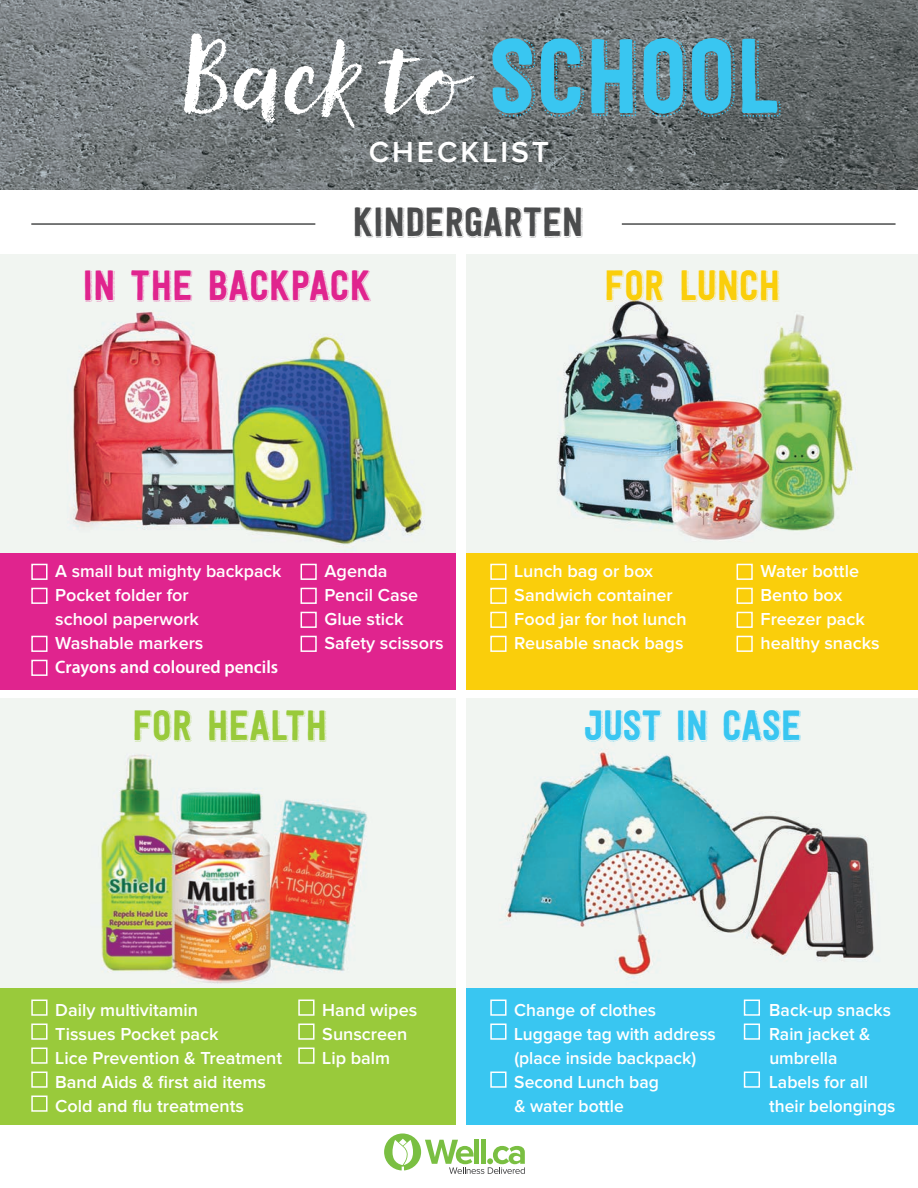
<style>
.page{position:relative;width:918px;height:1188px;background:#fff}
.page>*{position:absolute;margin:0;border:0;box-sizing:border-box;transform-origin:0 0}
.t1{font:104.4px "Canvas Script";color:#fff}
.t2{font:42px "Festivo Letters No 11";color:#e0248e}
.t3{font:42px "Festivo Letters No 11";letter-spacing:-.01em;color:#39c6f1}
.t4{font:42px "Festivo Letters No 11";color:#99ca3b}
.t5{font:42px "Festivo Letters No 11";color:#face0b}
.t6{font:40.5px "Festivo Letters No 11";color:#4b4c4d}
.t7{font:600 30px "Proxima Nova";letter-spacing:.1em;color:#fff}
.t8{font:600 18px/24px "Proxima Nova";color:#fff}
.t9{font:600 18px "Myriad Pro";color:#fff}
.s1{font-family:"Festivo Letters No 11";color:#39c6f1}
</style>
<div class="page">
<img style="left:0;top:255px;width:456px;height:298px">
<img style="left:0;top:698px;width:456px;height:291px">
<img style="left:467px;top:255px;width:451px;height:298px">
<img style="left:467px;top:698px;width:451px;height:291px">
<div style="left:0;top:553px;width:456px;height:136px;background:#e0248e"></div>
<div style="left:0;top:989px;width:456px;height:136px;background:#99ca3b"></div>
<div style="left:467px;top:553px;width:451px;height:136px;background:#face0b"></div>
<div style="left:467px;top:989px;width:451px;height:136px;background:#39c6f1"></div>
<div style="left:31px;top:564px;width:17px;height:16px;border:2px solid #fff"></div>
<div style="left:31px;top:588px;width:17px;height:16px;border:2px solid #fff"></div>
<div style="left:31px;top:636px;width:17px;height:16px;border:2px solid #fff"></div>
<div style="left:31px;top:660px;width:17px;height:16px;border:2px solid #fff"></div>
<div style="left:31px;top:1000px;width:17px;height:16px;border:2px solid #fff"></div>
<div style="left:298px;top:1000px;width:17px;height:16px;border:2px solid #fff"></div>
<div style="left:31px;top:1024px;width:17px;height:16px;border:2px solid #fff"></div>
<div style="left:298px;top:1024px;width:17px;height:16px;border:2px solid #fff"></div>
<div style="left:31px;top:1048px;width:17px;height:16px;border:2px solid #fff"></div>
<div style="left:298px;top:1048px;width:17px;height:16px;border:2px solid #fff"></div>
<div style="left:31px;top:1072px;width:17px;height:16px;border:2px solid #fff"></div>
<div style="left:31px;top:1096px;width:17px;height:16px;border:2px solid #fff"></div>
<div style="left:490px;top:564px;width:17px;height:16px;border:2px solid #fff"></div>
<div style="left:490px;top:588px;width:17px;height:16px;border:2px solid #fff"></div>
<div style="left:490px;top:612px;width:17px;height:16px;border:2px solid #fff"></div>
<div style="left:490px;top:636px;width:17px;height:16px;border:2px solid #fff"></div>
<div style="left:490px;top:1000px;width:17px;height:16px;border:2px solid #fff"></div>
<div style="left:744px;top:1000px;width:16px;height:16px;border:2px solid #fff"></div>
<div style="left:490px;top:1024px;width:17px;height:16px;border:2px solid #fff"></div>
<div style="left:744px;top:1024px;width:16px;height:16px;border:2px solid #fff"></div>
<div style="left:490px;top:1072px;width:17px;height:16px;border:2px solid #fff"></div>
<div style="left:744px;top:1072px;width:16px;height:16px;border:2px solid #fff"></div>
<div style="left:301px;top:564px;width:16px;height:16px;border:2px solid #fff"></div>
<div style="left:301px;top:588px;width:16px;height:16px;border:2px solid #fff"></div>
<div style="left:301px;top:612px;width:16px;height:16px;border:2px solid #fff"></div>
<div style="left:301px;top:636px;width:16px;height:16px;border:2px solid #fff"></div>
<div style="left:737px;top:564px;width:16px;height:16px;border:2px solid #fff"></div>
<div style="left:737px;top:588px;width:16px;height:16px;border:2px solid #fff"></div>
<div style="left:737px;top:612px;width:16px;height:16px;border:2px solid #fff"></div>
<div style="left:737px;top:636px;width:16px;height:16px;border:2px solid #fff"></div>
<img style="left:0;top:0;width:918px;height:189px">
<hr style="left:31px;top:223px;width:284px;height:2px;background:#4b4c4d">
<hr style="left:622px;top:223px;width:274px;height:2px;background:#4b4c4d">
<svg style="left:384px;top:1133px;width:141px;height:41px"></svg>
<h1 class="t1" style="left:184px;top:11px;width:598px">Back to <span class="s1">SCHOOL</span></h1>
<h3 class="t7" style="left:369px;top:138px;width:182px">CHECKLIST</h3>
<h3 class="t6" style="left:352px;top:197px;width:233px">KINDERGARTEN</h3>
<h2 class="t2" style="left:82px;top:259px;width:290px">IN THE BACKPACK</h2>
<h2 class="t5" style="left:604px;top:259px;width:178px">FOR LUNCH</h2>
<p class="t8" style="left:55px;top:560px;width:228px">A small but mighty backpack<br>Pocket folder for<br>school paperwork<br>Washable markers</p>
<p class="t9" style="left:55px;top:655px;width:225px">Crayons and coloured pencils</p>
<p class="t8" style="left:325px;top:560px;width:121px">Agenda<br>Pencil Case<br>Glue stick<br>Safety scissors</p>
<p class="t8" style="left:761px;top:560px;width:121px">Water bottle<br>Bento box<br>Freezer pack healthy snacks</p>
<p class="t8" style="left:514px;top:560px;width:174px">Lunch bag or box<br>Sandwich container<br>Food jar for hot lunch<br>Reusable snack bags</p>
<h2 class="t4" style="left:132px;top:700px;width:197px">FOR HEALTH</h2>
<h2 class="t3" style="left:583px;top:700px;width:219px">JUST IN CASE</h2>
<p class="t8" style="left:55px;top:999px;width:144px">Daily multivitamin</p>
<p class="t8" style="left:322px;top:999px;width:96px">Hand wipes</p>
<p class="t8" style="left:55px;top:1023px;width:165px">Tissues Pocket pack</p>
<p class="t8" style="left:322px;top:1023px;width:87px">Sunscreen</p>
<p class="t8" style="left:55px;top:1047px;width:228px">Lice Prevention &amp; Treatment</p>
<p class="t8" style="left:322px;top:1047px;width:69px">Lip balm</p>
<p class="t8" style="left:55px;top:1071px;width:212px">Band Aids &amp; first aid items<br>Cold and flu treatments</p>
<p class="t8" style="left:514px;top:999px;width:143px">Change of clothes</p>
<p class="t8" style="left:769px;top:999px;width:123px">Back-up snacks</p>
<p class="t8" style="left:514px;top:1023px;width:203px">Luggage tag with address</p>
<p class="t8" style="left:769px;top:1023px;width:103px">Rain jacket &amp;</p>
<p class="t8" style="left:514px;top:1046px;width:184px">(place inside backpack)</p>
<p class="t8" style="left:769px;top:1046px;width:70px">umbrella</p>
<p class="t8" style="left:514px;top:1071px;width:146px">Second Lunch bag</p>
<p class="t8" style="left:769px;top:1071px;width:100px">Labels for all</p>
<p class="t8" style="left:514px;top:1094px;width:111px">&amp; water bottle</p>
<p class="t8" style="left:769px;top:1094px;width:128px">their belongings</p>
</div>
